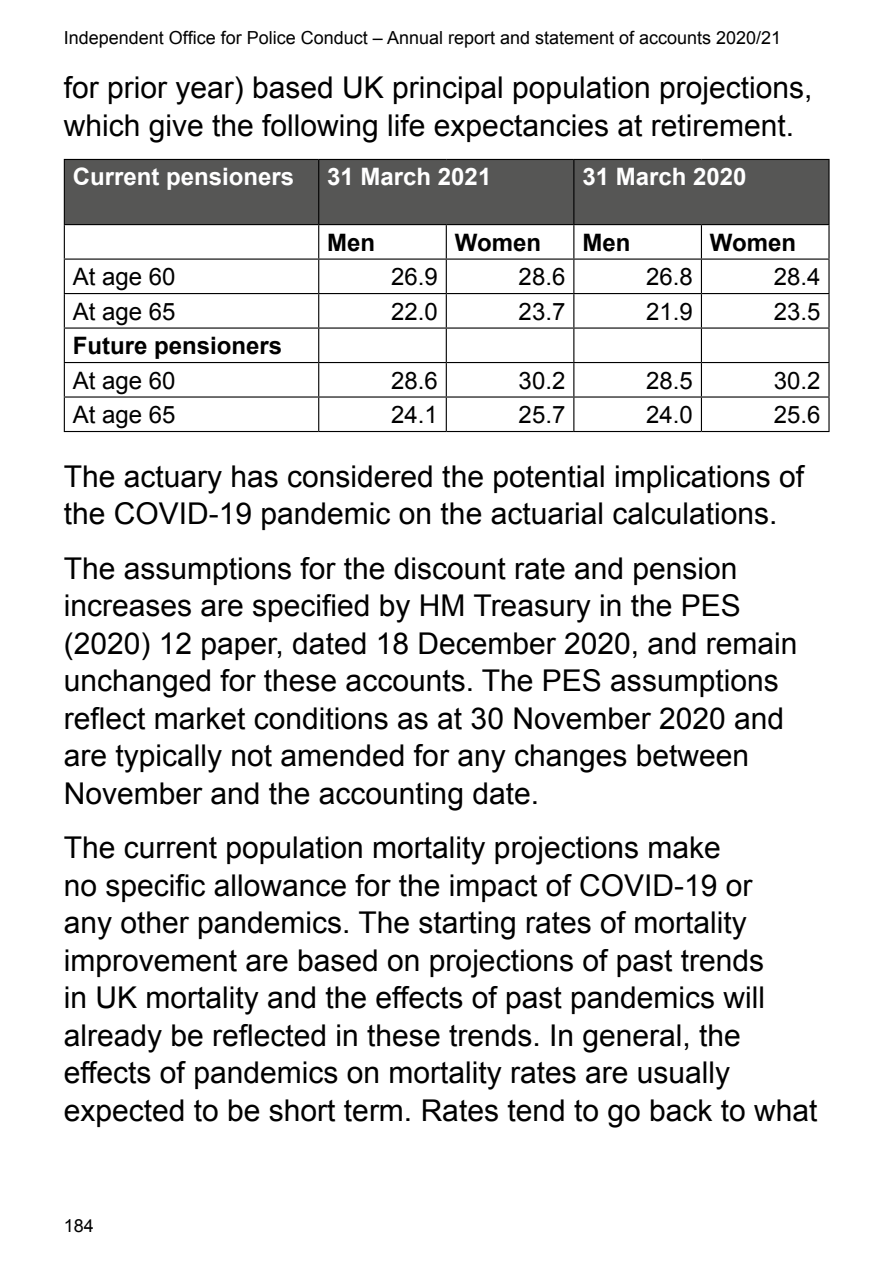
<style>
.page{position:relative;width:893px;height:1263px;background:#fff}
.page>*{position:absolute;margin:0;border:0;box-sizing:border-box;transform-origin:0 0}
.Body_Text{font:30px/37.5px "Arial";color:#000}
.Table_Right{font:24px "Arial";color:#000}
.ColHead{font:700 24px "Arial";color:#fff}
.Table_Left{font:700 24px "Arial";color:#000}
.Table_Left-2{font:24px "Arial";color:#000}
.t1{font:18px "Arial";color:#000}
</style>
<div class="page">
<div style="left:65px;top:160px;width:763px;height:64px;background:#565655"></div>
<hr style="left:64px;top:225px;width:1px;height:33px;background:#000">
<hr style="left:318px;top:225px;width:1px;height:33px;background:#000">
<hr style="left:446px;top:225px;width:1px;height:33px;background:#000">
<hr style="left:573px;top:225px;width:1px;height:33px;background:#000">
<hr style="left:701px;top:225px;width:1px;height:33px;background:#000">
<hr style="left:828px;top:225px;width:2px;height:33px;background:#000">
<hr style="left:64px;top:258px;width:255px;height:2px;background:#000">
<hr style="left:64px;top:260px;width:1px;height:33px;background:#000">
<hr style="left:319px;top:258px;width:127px;height:2px;background:#000">
<hr style="left:318px;top:260px;width:1px;height:33px;background:#000">
<hr style="left:446px;top:258px;width:128px;height:2px;background:#000">
<hr style="left:446px;top:260px;width:1px;height:33px;background:#000">
<hr style="left:574px;top:258px;width:127px;height:2px;background:#000">
<hr style="left:573px;top:260px;width:1px;height:33px;background:#000">
<hr style="left:701px;top:258px;width:129px;height:2px;background:#000">
<hr style="left:701px;top:260px;width:1px;height:33px;background:#000">
<hr style="left:828px;top:260px;width:2px;height:33px;background:#000">
<hr style="left:64px;top:293px;width:255px;height:1px;background:#000">
<hr style="left:64px;top:294px;width:1px;height:33px;background:#000">
<hr style="left:319px;top:293px;width:127px;height:1px;background:#000">
<hr style="left:318px;top:294px;width:1px;height:33px;background:#000">
<hr style="left:446px;top:293px;width:128px;height:1px;background:#000">
<hr style="left:446px;top:294px;width:1px;height:33px;background:#000">
<hr style="left:574px;top:293px;width:127px;height:1px;background:#000">
<hr style="left:573px;top:294px;width:1px;height:33px;background:#000">
<hr style="left:701px;top:293px;width:129px;height:1px;background:#000">
<hr style="left:701px;top:294px;width:1px;height:33px;background:#000">
<hr style="left:828px;top:294px;width:2px;height:33px;background:#000">
<hr style="left:64px;top:327px;width:255px;height:2px;background:#000">
<hr style="left:64px;top:329px;width:1px;height:33px;background:#000">
<hr style="left:319px;top:327px;width:127px;height:2px;background:#000">
<hr style="left:318px;top:329px;width:1px;height:33px;background:#000">
<hr style="left:446px;top:327px;width:128px;height:2px;background:#000">
<hr style="left:446px;top:329px;width:1px;height:33px;background:#000">
<hr style="left:574px;top:327px;width:127px;height:2px;background:#000">
<hr style="left:573px;top:329px;width:1px;height:33px;background:#000">
<hr style="left:701px;top:327px;width:129px;height:2px;background:#000">
<hr style="left:701px;top:329px;width:1px;height:33px;background:#000">
<hr style="left:828px;top:329px;width:2px;height:33px;background:#000">
<hr style="left:64px;top:362px;width:255px;height:1px;background:#000">
<hr style="left:64px;top:363px;width:1px;height:33px;background:#000">
<hr style="left:319px;top:362px;width:127px;height:1px;background:#000">
<hr style="left:318px;top:363px;width:1px;height:33px;background:#000">
<hr style="left:446px;top:362px;width:128px;height:1px;background:#000">
<hr style="left:446px;top:363px;width:1px;height:33px;background:#000">
<hr style="left:574px;top:362px;width:127px;height:1px;background:#000">
<hr style="left:573px;top:363px;width:1px;height:33px;background:#000">
<hr style="left:701px;top:362px;width:129px;height:1px;background:#000">
<hr style="left:701px;top:363px;width:1px;height:33px;background:#000">
<hr style="left:828px;top:363px;width:2px;height:33px;background:#000">
<hr style="left:64px;top:396px;width:255px;height:2px;background:#000">
<hr style="left:64px;top:398px;width:1px;height:33px;background:#000">
<hr style="left:319px;top:396px;width:127px;height:2px;background:#000">
<hr style="left:318px;top:398px;width:1px;height:33px;background:#000">
<hr style="left:446px;top:396px;width:128px;height:2px;background:#000">
<hr style="left:446px;top:398px;width:1px;height:33px;background:#000">
<hr style="left:574px;top:396px;width:127px;height:2px;background:#000">
<hr style="left:573px;top:398px;width:1px;height:33px;background:#000">
<hr style="left:701px;top:396px;width:129px;height:2px;background:#000">
<hr style="left:701px;top:398px;width:1px;height:33px;background:#000">
<hr style="left:828px;top:398px;width:2px;height:33px;background:#000">
<hr style="left:64px;top:431px;width:255px;height:1px;background:#000">
<hr style="left:319px;top:431px;width:127px;height:1px;background:#000">
<hr style="left:446px;top:431px;width:128px;height:1px;background:#000">
<hr style="left:574px;top:431px;width:127px;height:1px;background:#000">
<hr style="left:701px;top:431px;width:129px;height:1px;background:#000">
<hr style="left:64px;top:159px;width:255px;height:1px;background:#000">
<hr style="left:64px;top:160px;width:1px;height:64px;background:#000">
<hr style="left:64px;top:224px;width:255px;height:1px;background:#000">
<hr style="left:319px;top:159px;width:127px;height:1px;background:#000">
<hr style="left:318px;top:160px;width:1px;height:64px;background:#000">
<hr style="left:446px;top:159px;width:128px;height:1px;background:#000">
<hr style="left:319px;top:224px;width:127px;height:1px;background:#000">
<hr style="left:446px;top:224px;width:128px;height:1px;background:#000">
<hr style="left:574px;top:159px;width:127px;height:1px;background:#000">
<hr style="left:573px;top:160px;width:1px;height:64px;background:#000">
<hr style="left:701px;top:159px;width:129px;height:1px;background:#000">
<hr style="left:574px;top:224px;width:127px;height:1px;background:#000">
<hr style="left:828px;top:160px;width:2px;height:64px;background:#000">
<hr style="left:701px;top:224px;width:129px;height:1px;background:#000">
<p class="t1" style="left:64px;top:26px;width:719px">Independent Office for Police Conduct – Annual report and statement of accounts 2020/21</p>
<p class="Body_Text" style="left:64px;top:69px;width:750px">for prior year) based UK principal population projections, which give the following life expectancies at retirement.</p>
<p class="ColHead" style="left:73px;top:161px;width:223px">Current pensioners</p>
<p class="ColHead" style="left:327px;top:161px;width:166px">31 March 2021</p>
<p class="ColHead" style="left:582px;top:161px;width:166px">31 March 2020</p>
<p class="Table_Left" style="left:327px;top:226px;width:49px">Men</p>
<p class="Table_Left" style="left:455px;top:226px;width:88px">Women</p>
<p class="Table_Left" style="left:582px;top:226px;width:49px">Men</p>
<p class="Table_Left" style="left:710px;top:226px;width:88px">Women</p>
<p class="Table_Left-2" style="left:73px;top:261px;width:104px">At age 60</p>
<p class="Table_Right" style="left:391px;top:261px;width:48px">26.9</p>
<p class="Table_Right" style="left:519px;top:261px;width:48px">28.6</p>
<p class="Table_Right" style="left:646px;top:261px;width:48px">26.8</p>
<p class="Table_Right" style="left:774px;top:261px;width:48px">28.4</p>
<p class="Table_Left-2" style="left:73px;top:295px;width:104px">At age 65</p>
<p class="Table_Right" style="left:391px;top:295px;width:48px">22.0</p>
<p class="Table_Right" style="left:519px;top:295px;width:48px">23.7</p>
<p class="Table_Right" style="left:646px;top:295px;width:48px">21.9</p>
<p class="Table_Right" style="left:774px;top:295px;width:48px">23.5</p>
<p class="Table_Left" style="left:73px;top:330px;width:211px">Future pensioners</p>
<p class="Table_Left-2" style="left:73px;top:364px;width:104px">At age 60</p>
<p class="Table_Right" style="left:391px;top:364px;width:48px">28.6</p>
<p class="Table_Right" style="left:519px;top:364px;width:48px">30.2</p>
<p class="Table_Right" style="left:646px;top:364px;width:48px">28.5</p>
<p class="Table_Right" style="left:774px;top:364px;width:48px">30.2</p>
<p class="Table_Left-2" style="left:73px;top:399px;width:104px">At age 65</p>
<p class="Table_Right" style="left:391px;top:399px;width:48px">24.1</p>
<p class="Table_Right" style="left:519px;top:399px;width:48px">25.7</p>
<p class="Table_Right" style="left:646px;top:399px;width:48px">24.0</p>
<p class="Table_Right" style="left:774px;top:399px;width:48px">25.6</p>
<p class="Body_Text" style="left:64px;top:458px;width:742px">The actuary has considered the potential implications of the COVID-19 pandemic on the actuarial calculations.</p>
<p class="Body_Text" style="left:64px;top:550px;width:735px">The assumptions for the discount rate and pension increases are specified by HM Treasury in the PES (2020) 12 paper, dated 18 December 2020, and remain unchanged for these accounts. The PES assumptions reflect market conditions as at 30 November 2020 and are typically not amended for any changes between November and the accounting date.</p>
<p class="Body_Text" style="left:64px;top:829px;width:755px">The current population mortality projections make<br>no specific allowance for the impact of COVID-19 or<br>any other pandemics. The starting rates of mortality improvement are based on projections of past trends<br>in UK mortality and the effects of past pandemics will already be reflected in these trends. In general, the effects of pandemics on mortality rates are usually expected to be short term. Rates tend to go back to what</p>
<p class="t1" style="left:64px;top:1214px;width:32px">184</p>
</div>
